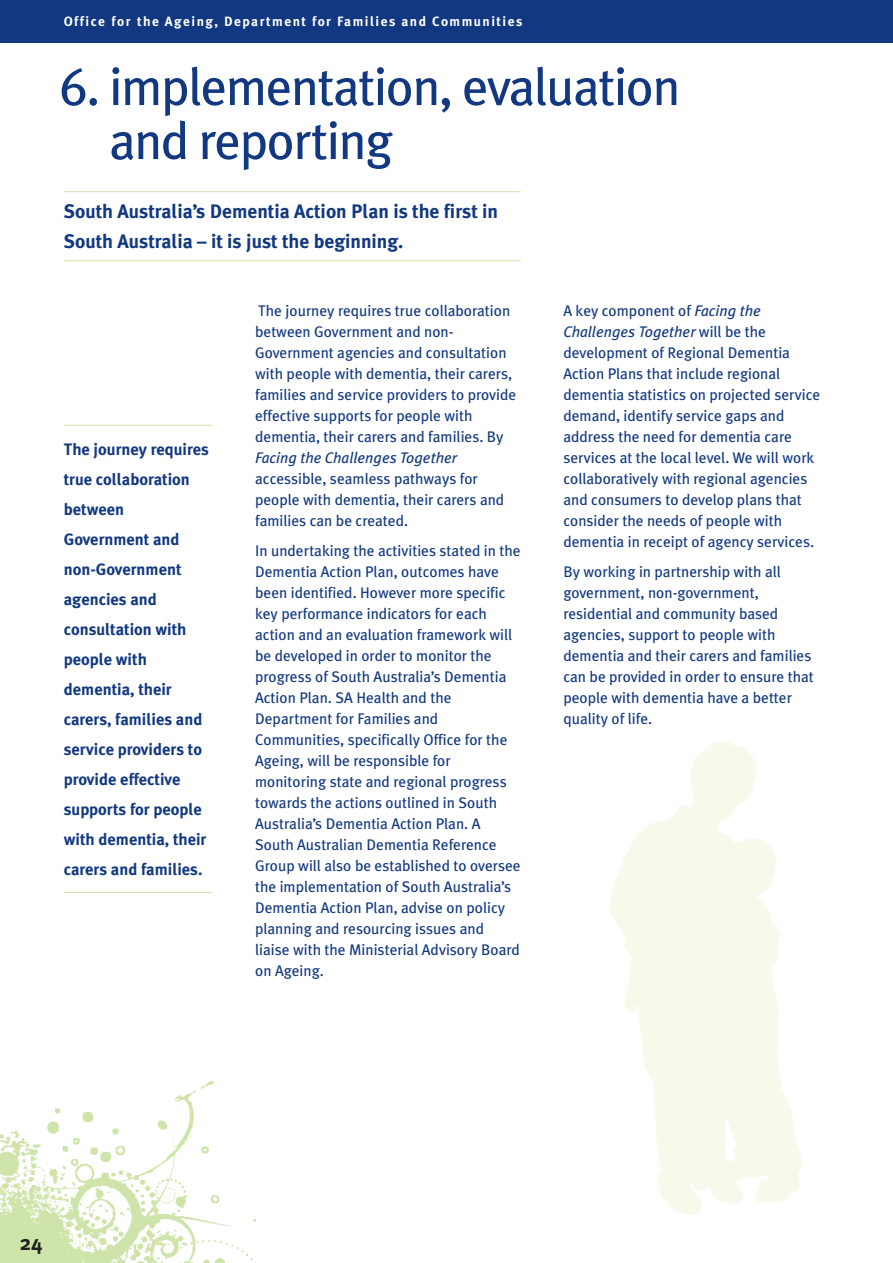
<style>
.page{position:relative;width:893px;height:1263px;background:#fff}
.page>*{position:absolute;margin:0;border:0;box-sizing:border-box;transform-origin:0 0}
.t1{font:52.5px/54px "Meta Plus";letter-spacing:-.025em;color:#113880}
.t2{font:700 21px "Meta Plus";color:#231f20}
.t3{font:700 19.5px/30px "Meta Plus";color:#113880}
.t4{font:700 16.5px/30px "Meta Plus";color:#113880}
.t5{font:15.3px/21px "Meta Plus";color:#113880}
.t6{font:italic 15.3px "Meta Plus";color:#113880}
.t7{font:700 13.5px "Meta Plus";letter-spacing:.11em;color:#fff}
.s1{font-style:italic}
</style>
<div class="page">
<img style="left:0;top:1080px;width:255px;height:183px">
<div style="left:0;top:0;width:893px;height:43px;background:#113880"></div>
<hr style="left:0;top:1260px;width:63px;height:1px;background:#cfe4aa">
<hr style="left:64px;top:425px;width:149px;height:1px;background:#cfe4aa">
<hr style="left:64px;top:892px;width:149px;height:1px;background:#cfe4aa">
<hr style="left:64px;top:260px;width:457px;height:1px;background:#cfe4aa">
<hr style="left:64px;top:191px;width:457px;height:1px;background:#cfe4aa">
<p class="t7" style="left:64px;top:14px;width:460px">Office for the Ageing, Department for Families and Communities</p>
<h1 class="t1" style="left:109px;top:60px;width:573px;text-indent:-50px">6. implementation, evaluation and reporting</h1>
<p class="t3" style="left:64px;top:196px;width:436px">South Australia’s Dementia Action Plan is the first in<br>South Australia – it is just the beginning.</p>
<p class="t4" style="left:64px;top:434px;width:147px">The journey requires true collaboration between<br>Government and non-Government agencies and consultation with people with dementia, their carers, families and service providers to provide effective supports for people with dementia, their carers and families.</p>
<p class="t5" style="left:255px;top:300px;width:263px">The journey requires true collaboration between Government and non-Government agencies and consultation with people with dementia, their carers, families and service providers to provide effective supports for people with dementia, their carers and families. By</p>
<p class="t6" style="left:255px;top:449px;width:203px">Facing the Challenges Together</p>
<p class="t5" style="left:255px;top:468px;width:251px">accessible, seamless pathways for people with dementia, their carers and families can be created.</p>
<p class="t5" style="left:255px;top:540px;width:267px">In undertaking the activities stated in the Dementia Action Plan, outcomes have been identified. However more specific key performance indicators for each action and an evaluation framework will be developed in order to monitor the progress of South Australia’s Dementia Action Plan. SA Health and the Department for Families and Communities, specifically Office for the Ageing, will be responsible for monitoring state and regional progress towards the actions outlined in South Australia’s Dementia Action Plan. A South Australian Dementia Reference Group will also be established to oversee the implementation of South Australia’s Dementia Action Plan, advise on policy planning and resourcing issues and liaise with the Ministerial Advisory Board on Ageing.</p>
<p class="t5" style="left:563px;top:300px;width:258px">A key component of <span class="s1">Facing the Challenges Together</span> will be the development of Regional Dementia Action Plans that include regional dementia statistics on projected service demand, identify service gaps and address the need for dementia care services at the local level. We will work collaboratively with regional agencies and consumers to develop plans that consider the needs of people with dementia in receipt of agency services.</p>
<p class="t5" style="left:563px;top:561px;width:252px">By working in partnership with all government, non-government, residential and community based agencies, support to people with dementia and their carers and families can be provided in order to ensure that people with dementia have a better quality of life.</p>
<h2 class="t2" style="left:20px;top:1230px;width:24px">24</h2>
</div>
